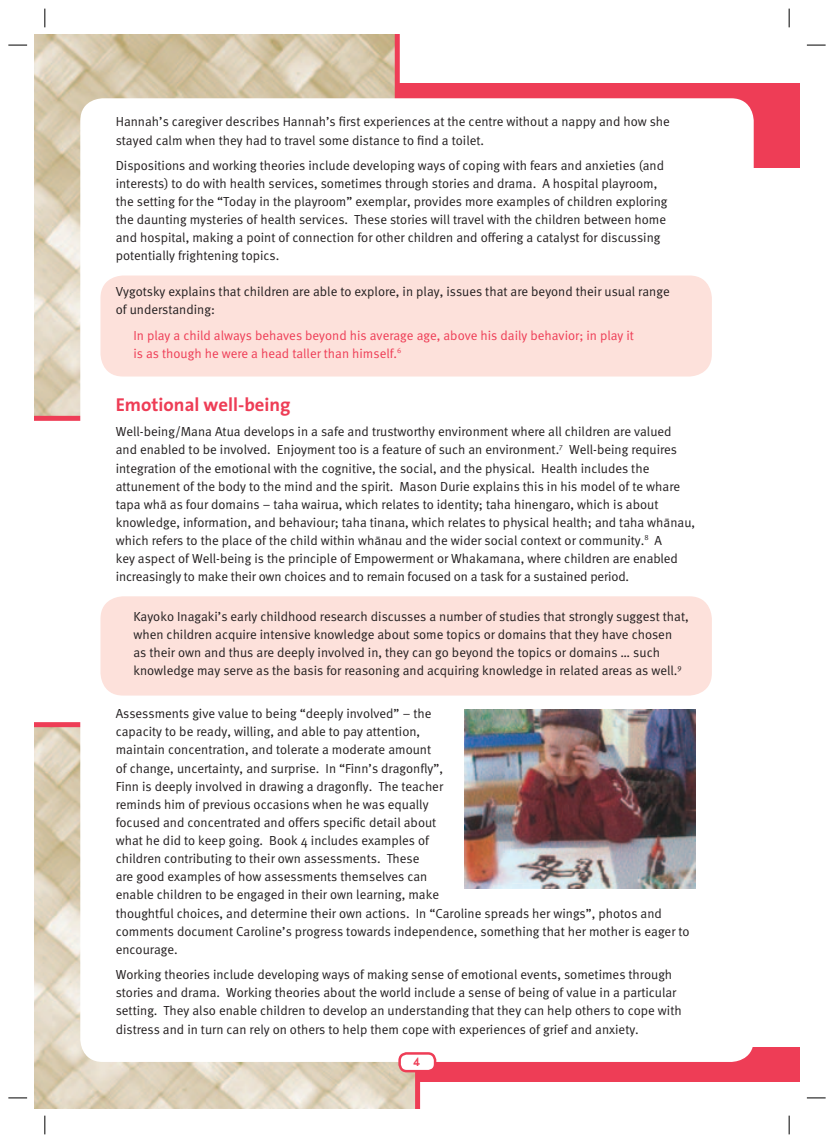
<style>
.page{position:relative;width:834px;height:1143px;background:#fff}
.page>*{position:absolute;margin:0;border:0;box-sizing:border-box;transform-origin:0 0}
.t1{font:18.75px "The Sans NZ Bold";color:#ee3d56}
.t2{font:13.12px/18.1px "Meta Normal NZ";color:#231f20}
.t3{font:13.12px/18.1px "Meta Normal NZ";color:#ee3d56}
.t4{font:12.5px "B9 Macron";color:#ee3d56}
</style>
<div class="page">
<div style="left:373px;top:1047px;width:416px;height:34px;background:#ee3d56"></div>
<div style="left:380px;top:83px;width:409px;height:85px;background:#ee3d56"></div>
<svg style="left:34px;top:34px;width:366px;height:387px;background:#d7c8ae"></svg>
<svg style="left:34px;top:722px;width:386px;height:386px;background:#ded1bc"></svg>
<div style="left:80px;top:98px;width:673px;height:963px;background:#fff;border-radius:22px"></div>
<div style="left:400px;top:1053px;width:35px;height:18px;background:#fff;border-radius:7px"></div>
<div style="left:398px;top:1052px;width:38px;height:20px;border:2px solid #ee3d56;border-radius:7px"></div>
<div style="left:789px;top:1047px;width:11px;height:34px;background:#ee3d56"></div>
<div style="left:789px;top:83px;width:11px;height:85px;background:#ee3d56"></div>
<div style="left:100px;top:275px;width:612px;height:101px;background:#fde1db;border-radius:22px"></div>
<div style="left:100px;top:596px;width:612px;height:99px;background:#fde1db;border-radius:22px"></div>
<img style="left:465px;top:709px;width:230px;height:179px">
<svg style="left:8px;top:44px;width:19px;height:2px"></svg>
<svg style="left:807px;top:44px;width:18px;height:2px"></svg>
<svg style="left:8px;top:1097px;width:19px;height:1px"></svg>
<svg style="left:807px;top:1097px;width:18px;height:1px"></svg>
<svg style="left:44px;top:9px;width:2px;height:18px"></svg>
<svg style="left:44px;top:1115px;width:2px;height:19px"></svg>
<svg style="left:788px;top:9px;width:2px;height:18px"></svg>
<svg style="left:788px;top:1115px;width:2px;height:19px"></svg>
<p class="t2" style="left:116px;top:114px;width:556px">Hannah’s caregiver describes Hannah’s first experiences at the centre without a nappy and how she stayed calm when they had to travel some distance to find a toilet.</p>
<p class="t2" style="left:116px;top:157px;width:553px">Dispositions and working theories include developing ways of coping with fears and anxieties (and interests) to do with health services, sometimes through stories and drama. A hospital playroom, the setting for the “Today in the playroom” exemplar, provides more examples of children exploring the daunting mysteries of health services. These stories will travel with the children between home and hospital, making a point of connection for other children and offering a catalyst for discussing potentially frightening topics.</p>
<p class="t2" style="left:116px;top:284px;width:555px">Vygotsky explains that children are able to explore, in play, issues that are beyond their usual range of understanding:</p>
<p class="t3" style="left:133px;top:327px;width:502px">In play a child always behaves beyond his average age, above his daily behavior; in play it is as though he were a head taller than himself.<sup>6</sup></p>
<h1 class="t1" style="left:116px;top:397px;width:176px">Emotional well-being</h1>
<p class="t2" style="left:116px;top:424px;width:581px">Well-being/Mana Atua develops in a safe and trustworthy environment where all children are valued and enabled to be involved. Enjoyment too is a feature of such an environment.<sup>7</sup> Well-being requires integration of the emotional with the cognitive, the social, and the physical. Health includes the attunement of the body to the mind and the spirit. Mason Durie explains this in his model of te whare tapa whà as four domains – taha wairua, which relates to identity; taha hinengaro, which is about knowledge, information, and behaviour; taha tinana, which relates to physical health; and taha whànau, which refers to the place of the child within whànau and the wider social context or community.<sup>8</sup> A<br>key aspect of Well-being is the principle of Empowerment or Whakamana, where children are enabled increasingly to make their own choices and to remain focused on a task for a sustained period.</p>
<p class="t2" style="left:133px;top:608px;width:557px">Kayoko Inagaki’s early childhood research discusses a number of studies that strongly suggest that, when children acquire intensive knowledge about some topics or domains that they have chosen<br>as their own and thus are deeply involved in, they can go beyond the topics or domains … such knowledge may serve as the basis for reasoning and acquiring knowledge in related areas as well.<sup>9</sup></p>
<p class="t2" style="left:116px;top:705px;width:575px">Assessments give value to being “deeply involved” – the<br>capacity to be ready, willing, and able to pay attention,<br>maintain concentration, and tolerate a moderate amount<br>of change, uncertainty, and surprise. In “Finn’s dragonfly”,<br>Finn is deeply involved in drawing a dragonfly. The teacher<br>reminds him of previous occasions when he was equally<br>focused and concentrated and offers specific detail about<br>what he did to keep going. Book 4 includes examples of<br>children contributing to their own assessments. These<br>are good examples of how assessments themselves can<br>enable children to be engaged in their own learning, make<br>thoughtful choices, and determine their own actions. In “Caroline spreads her wings”, photos and comments document Caroline’s progress towards independence, something that her mother is eager to encourage.</p>
<p class="t2" style="left:116px;top:966px;width:567px">Working theories include developing ways of making sense of emotional events, sometimes through stories and drama. Working theories about the world include a sense of being of value in a particular setting. They also enable children to develop an understanding that they can help others to cope with distress and in turn can rely on others to help them cope with experiences of grief and anxiety.</p>
<p class="t4" style="left:413px;top:1056px;width:10px">4</p>
</div>
